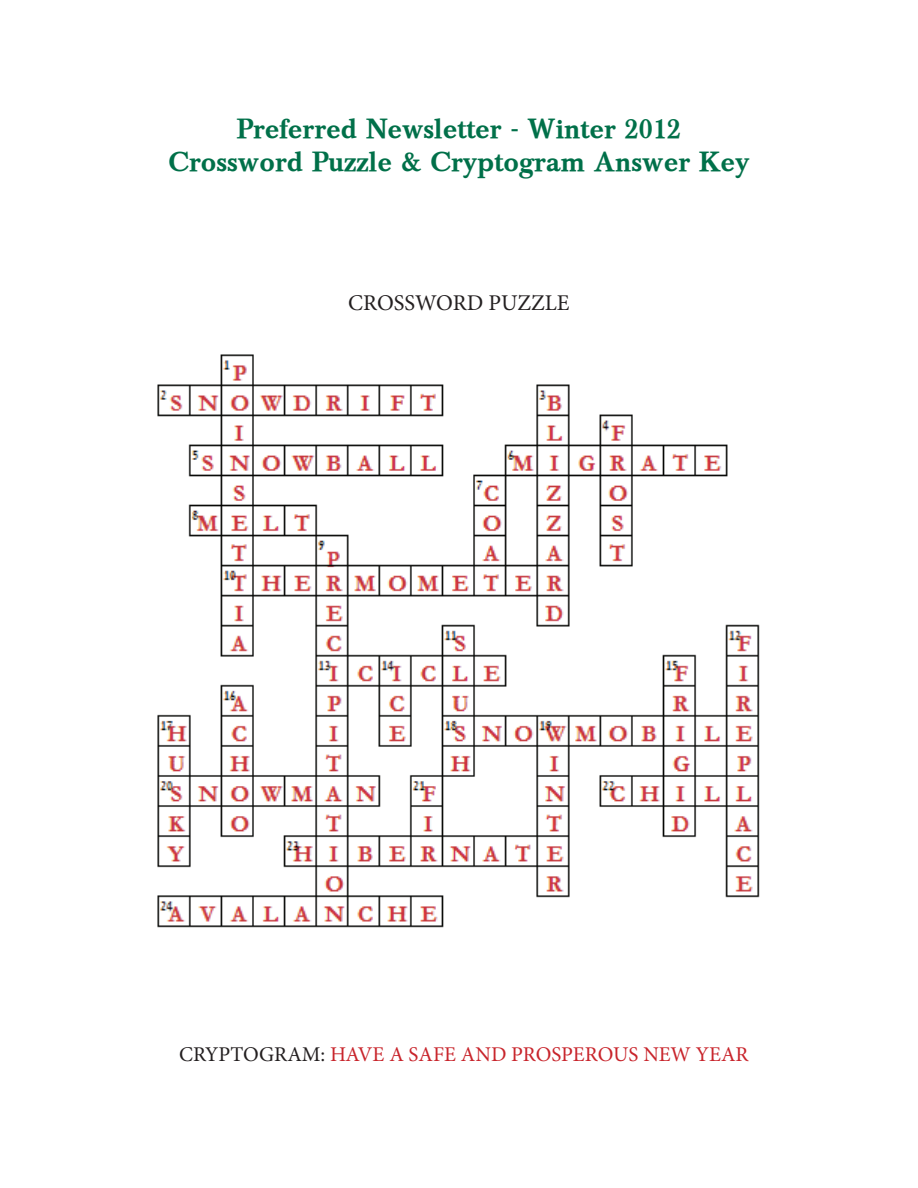
<style>
.page{position:relative;width:918px;height:1188px;background:#fff}
.page>*{position:absolute;margin:0;border:0;box-sizing:border-box;transform-origin:0 0}
.t1{font:27px/32.4px "Baskerville BE Medium";color:#007049;text-align:center}
.t2{font:22.5px "Minion Pro";color:#231f20}
.t3{font:21px "Minion Pro";color:#c8242b}
.s1{color:#231f20}
</style>
<div class="page">
<img style="left:157px;top:354px;width:603px;height:574px">
<p class="t1" style="left:168px;top:114px;width:583px">Preferred Newsletter - Winter 2012<br>Crossword Puzzle &amp; Cryptogram Answer Key</p>
<p class="t2" style="left:348px;top:288px;width:223px">CROSSWORD PUZZLE</p>
<p class="t3" style="left:179px;top:1040px;width:571px"><span class="s1">CRYPTOGRAM:</span> HAVE A SAFE AND PROSPEROUS NEW YEAR</p>
</div>
